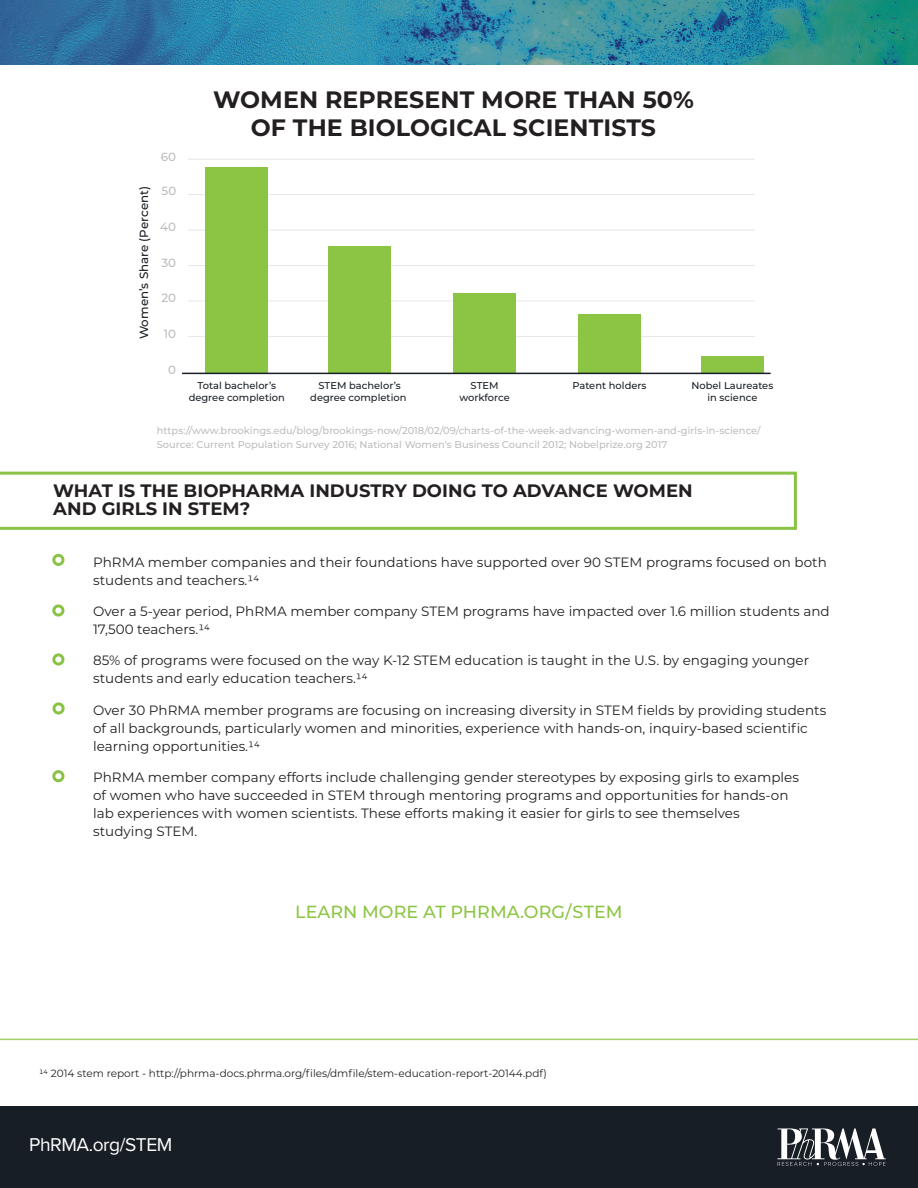
<style>
.page{position:relative;width:918px;height:1188px;background:#fff}
.page>*{position:absolute;margin:0;border:0;box-sizing:border-box;transform-origin:0 0}
.t1{font:700 23.7px/27.6px "Montserrat";letter-spacing:.005em;color:#231f20;text-align:center}
.t2{font:19.2px "Proxima Nova";color:#fff}
.t3{font:700 18px/18px "Montserrat";color:#231f20}
.t4{font:500 17.55px "Montserrat";color:#8bc543}
.t5{font:13.5px/18px "Montserrat";color:#231f20}
.t6{font:500 11.85px "Montserrat";color:#181e25}
.t7{font:500 11.85px "Montserrat";color:#bcbdc0}
.t8{font:10.5px "Montserrat";color:#231f20}
.t9{font:500 9.9px/13.8px "Montserrat";color:#bcbdc0}
.t10{font:500 9.9px/11.9px "Montserrat";color:#181e25;text-align:center}
</style>
<div class="page">
<div style="left:0;top:1107px;width:918px;height:81px;background:#181e25"></div>
<svg style="left:0;top:0;width:918px;height:65px;background:#2e87a1"></svg>
<svg style="left:777px;top:1128px;width:109px;height:38px"></svg>
<hr style="left:0;top:1039px;width:918px;height:1px;background:#89c344">
<svg style="left:0;top:472px;width:797px;height:58px"></svg>
<svg style="left:52px;top:554px;width:12px;height:12px"></svg>
<svg style="left:52px;top:604px;width:12px;height:13px"></svg>
<svg style="left:52px;top:653px;width:12px;height:13px"></svg>
<svg style="left:52px;top:702px;width:13px;height:13px"></svg>
<svg style="left:52px;top:770px;width:12px;height:12px"></svg>
<hr style="left:188px;top:336px;width:567px;height:1px;background:#e6e7e9">
<hr style="left:188px;top:301px;width:567px;height:1px;background:#e6e7e9">
<hr style="left:188px;top:265px;width:567px;height:1px;background:#e6e7e9">
<hr style="left:188px;top:230px;width:567px;height:1px;background:#e6e7e9">
<hr style="left:188px;top:194px;width:567px;height:1px;background:#e6e7e9">
<hr style="left:188px;top:159px;width:567px;height:1px;background:#e6e7e9">
<div style="left:205px;top:167px;width:63px;height:206px;background:#8bc543"></div>
<div style="left:328px;top:246px;width:63px;height:127px;background:#8bc543"></div>
<div style="left:453px;top:294px;width:63px;height:79px;background:#8bc543"></div>
<div style="left:578px;top:314px;width:63px;height:59px;background:#8bc543"></div>
<div style="left:701px;top:356px;width:63px;height:17px;background:#8bc543"></div>
<hr style="left:182px;top:373px;width:589px;height:1px;background:#181e25">
<p class="t7" style="left:161px;top:148px;width:17px">60</p>
<p class="t6" style="left:136px;top:339px;width:155px;rotate:-90deg">Women’s Share (Percent)</p>
<p class="t7" style="left:162px;top:183px;width:16px">50</p>
<p class="t7" style="left:160px;top:219px;width:17px">40</p>
<p class="t7" style="left:161px;top:254px;width:16px">30</p>
<p class="t7" style="left:161px;top:290px;width:16px">20</p>
<p class="t7" style="left:164px;top:325px;width:14px">10</p>
<p class="t7" style="left:168px;top:362px;width:9px">0</p>
<h1 class="t1" style="left:213px;top:85px;width:482px">WOMEN REPRESENT MORE THAN 50%<br>OF THE BIOLOGICAL SCIENTISTS</h1>
<p class="t10" style="left:189px;top:380px;width:98px">Total bachelor’s degree completion</p>
<p class="t10" style="left:310px;top:380px;width:98px">STEM bachelor’s degree completion</p>
<p class="t10" style="left:459px;top:380px;width:52px">STEM workforce</p>
<p class="t10" style="left:572px;top:380px;width:76px">Patent holders</p>
<p class="t10" style="left:691px;top:380px;width:83px">Nobel Laureates in science</p>
<p class="t9" style="left:157px;top:424px;width:605px">https://www.brookings.edu/blog/brookings-now/2018/02/09/charts-of-the-week-advancing-women-and-girls-in-science/<br>Source: Current Population Survey 2016; National Women's Business Council 2012; Nobelprize.org 2017</p>
<h3 class="t3" style="left:53px;top:481px;width:641px">WHAT IS THE BIOPHARMA INDUSTRY DOING TO ADVANCE WOMEN<br>AND GIRLS IN STEM?</h3>
<p class="t5" style="left:93px;top:552px;width:735px">PhRMA member companies and their foundations have supported over 90 STEM programs focused on both students and teachers.14</p>
<p class="t5" style="left:93px;top:602px;width:738px">Over a 5-year period, PhRMA member company STEM programs have impacted over 1.6 million students and<br>17,500 teachers.14</p>
<p class="t5" style="left:93px;top:651px;width:718px">85% of programs were focused on the way K-12 STEM education is taught in the U.S. by engaging younger students and early education teachers.14</p>
<p class="t5" style="left:93px;top:701px;width:735px">Over 30 PhRMA member programs are focusing on increasing diversity in STEM fields by providing students of all backgrounds, particularly women and minorities, experience with hands‐on, inquiry‐based scientific learning opportunities.14</p>
<p class="t5" style="left:93px;top:768px;width:707px">PhRMA member company efforts include challenging gender stereotypes by exposing girls to examples of women who have succeeded in STEM through mentoring programs and opportunities for hands-on lab experiences with women scientists. These efforts making it easier for girls to see themselves studying STEM.</p>
<p class="t4" style="left:295px;top:899px;width:329px">LEARN MORE AT PHRMA.ORG/STEM</p>
<p class="t8" style="left:39px;top:1067px;width:509px">14 2014 stem report - http://phrma-docs.phrma.org/files/dmfile/stem-education-report-20144.pdf)</p>
<h2 class="t2" style="left:29px;top:1131px;width:145px">PhRMA.org/STEM</h2>
</div>
